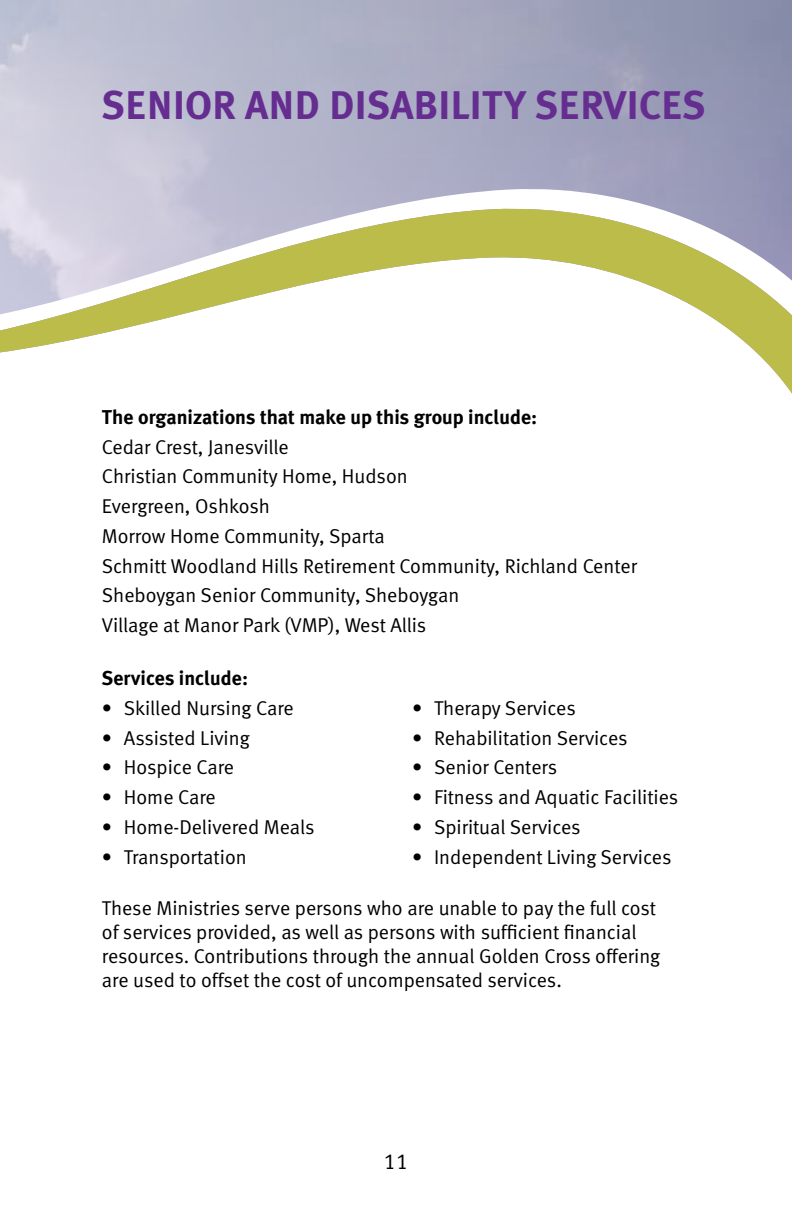
<style>
.page{position:relative;width:792px;height:1224px;background:#fff}
.page>*{position:absolute;margin:0;border:0;box-sizing:border-box;transform-origin:0 0}
.t1{font:700 40px "Meta Plus";color:#662d91}
.t2{font:22px "Meta Normal LF";color:#000}
.t3{font:20px/29.8px "Meta Normal LF";color:#000}
.t4{font:700 20px "Meta Plus";color:#000}
</style>
<div class="page">
<div style="left:0;top:0;width:792px;height:374px;background:linear-gradient(to right,#cdcddd,#8c8fad)"></div>
<svg style="left:0;top:189px;width:792px;height:20px"></svg>
<svg style="left:0;top:209px;width:792px;height:185px"></svg>
<h1 class="t1" style="left:102px;top:82px;width:605px">SENIOR AND DISABILITY SERVICES</h1>
<p class="t4" style="left:102px;top:405px;width:437px">The organizations that make up this group include:</p>
<p class="t3" style="left:102px;top:432px;width:537px">Cedar Crest, Janesville<br>Christian Community Home, Hudson<br>Evergreen, Oshkosh<br>Morrow Home Community, Sparta<br>Schmitt Woodland Hills Retirement Community, Richland Center Sheboygan Senior Community, Sheboygan<br>Village at Manor Park (VMP), West Allis</p>
<p class="t4" style="left:102px;top:667px;width:148px">Services include:</p>
<p class="t3" style="left:102px;top:693px;width:193px">• Skilled Nursing Care</p>
<p class="t3" style="left:102px;top:723px;width:149px">• Assisted Living</p>
<p class="t3" style="left:102px;top:752px;width:134px">• Hospice Care</p>
<p class="t3" style="left:102px;top:782px;width:115px">• Home Care</p>
<p class="t3" style="left:102px;top:812px;width:214px">• Home-Delivered Meals</p>
<p class="t3" style="left:102px;top:842px;width:146px">• Transportation</p>
<p class="t3" style="left:412px;top:693px;width:165px">• Therapy Services</p>
<p class="t3" style="left:412px;top:723px;width:217px">• Rehabilitation Services</p>
<p class="t3" style="left:412px;top:752px;width:147px">• Senior Centers</p>
<p class="t3" style="left:412px;top:782px;width:268px">• Fitness and Aquatic Facilities</p>
<p class="t3" style="left:412px;top:812px;width:170px">• Spiritual Services</p>
<p class="t3" style="left:412px;top:842px;width:261px">• Independent Living Services</p>
<p class="t3" style="left:102px;top:896px;width:560px;line-height:24px">These Ministries serve persons who are unable to pay the full cost of services provided, as well as persons with sufficient financial resources. Contributions through the annual Golden Cross offering are used to offset the cost of uncompensated services.</p>
<p class="t2" style="left:384px;top:1149px;width:26px">11</p>
</div>
